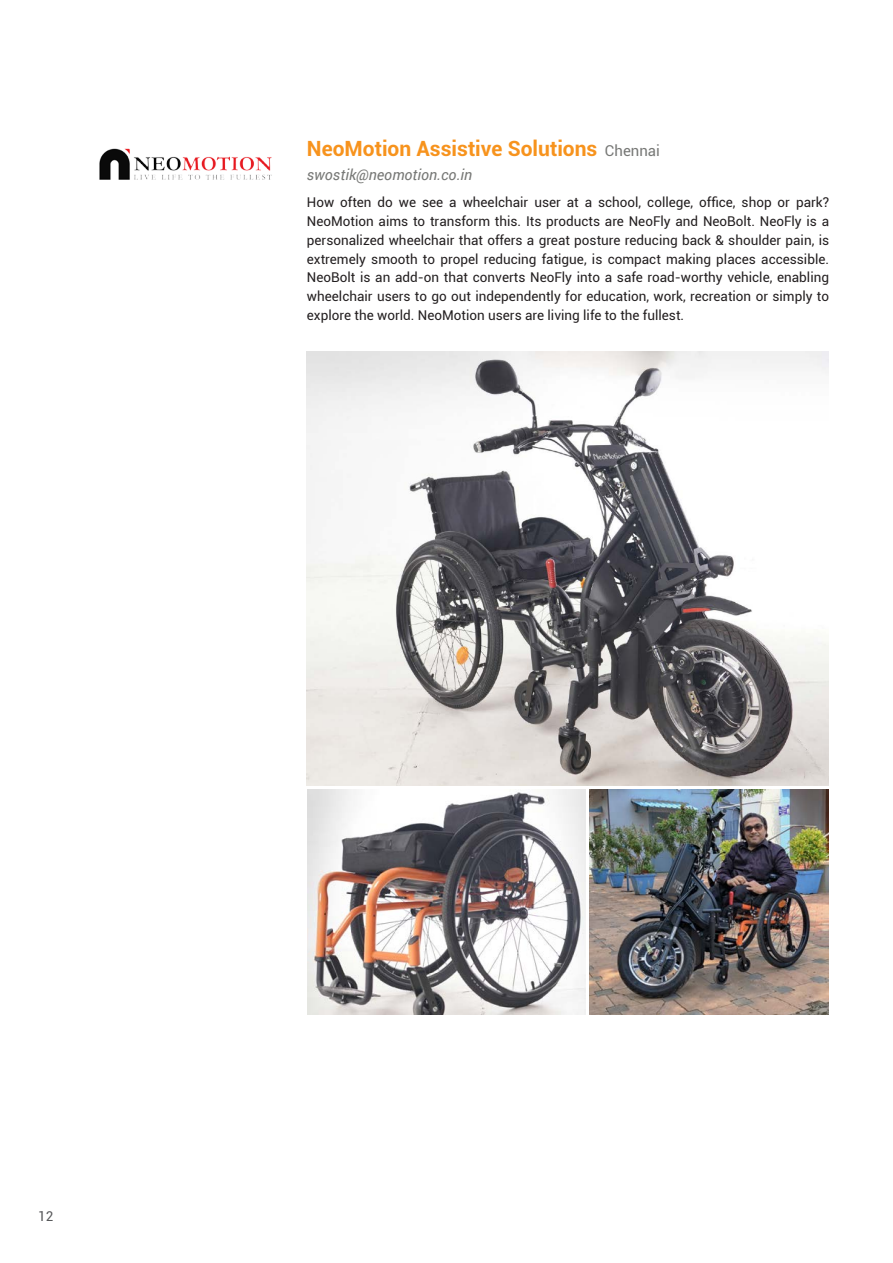
<style>
.page{position:relative;width:893px;height:1263px;background:#fff}
.page>*{position:absolute;margin:0;border:0;box-sizing:border-box;transform-origin:0 0}
.t1{font:700 21px "Roboto";color:#f7931d}
.t2{font:italic 15px "Roboto";color:#777876}
.t3{font:13.5px/18.8px "Roboto";color:#231f20;text-align:justify}
.t4{font:13.5px "Roboto";color:#57585a}
.s1{font-weight:400;font-size:15px;color:#777876}
</style>
<div class="page">
<img style="left:99px;top:148px;width:173px;height:32px">
<img style="left:307px;top:351px;width:522px;height:435px">
<img style="left:590px;top:790px;width:239px;height:224px">
<img style="left:308px;top:790px;width:277px;height:224px">
<h1 class="t1" style="left:307px;top:134px;width:354px">NeoMotion Assistive Solutions <span class="s1">Chennai</span></h1>
<p class="t2" style="left:307px;top:164px;width:167px">swostik@neomotion.co.in</p>
<p class="t3" style="left:307px;top:193px;width:524px">How often do we see a wheelchair user at a school, college, office, shop or park?<br>NeoMotion aims to transform this. Its products are NeoFly and NeoBolt. NeoFly is a personalized wheelchair that offers a great posture reducing back &amp; shoulder pain, is extremely smooth to propel reducing fatigue, is compact making places accessible.<br>NeoBolt is an add-on that converts NeoFly into a safe road-worthy vehicle, enabling wheelchair users to go out independently for education, work, recreation or simply to explore the world. NeoMotion users are living life to the fullest.</p>
<p class="t4" style="left:38px;top:1207px;width:17px">12</p>
</div>
